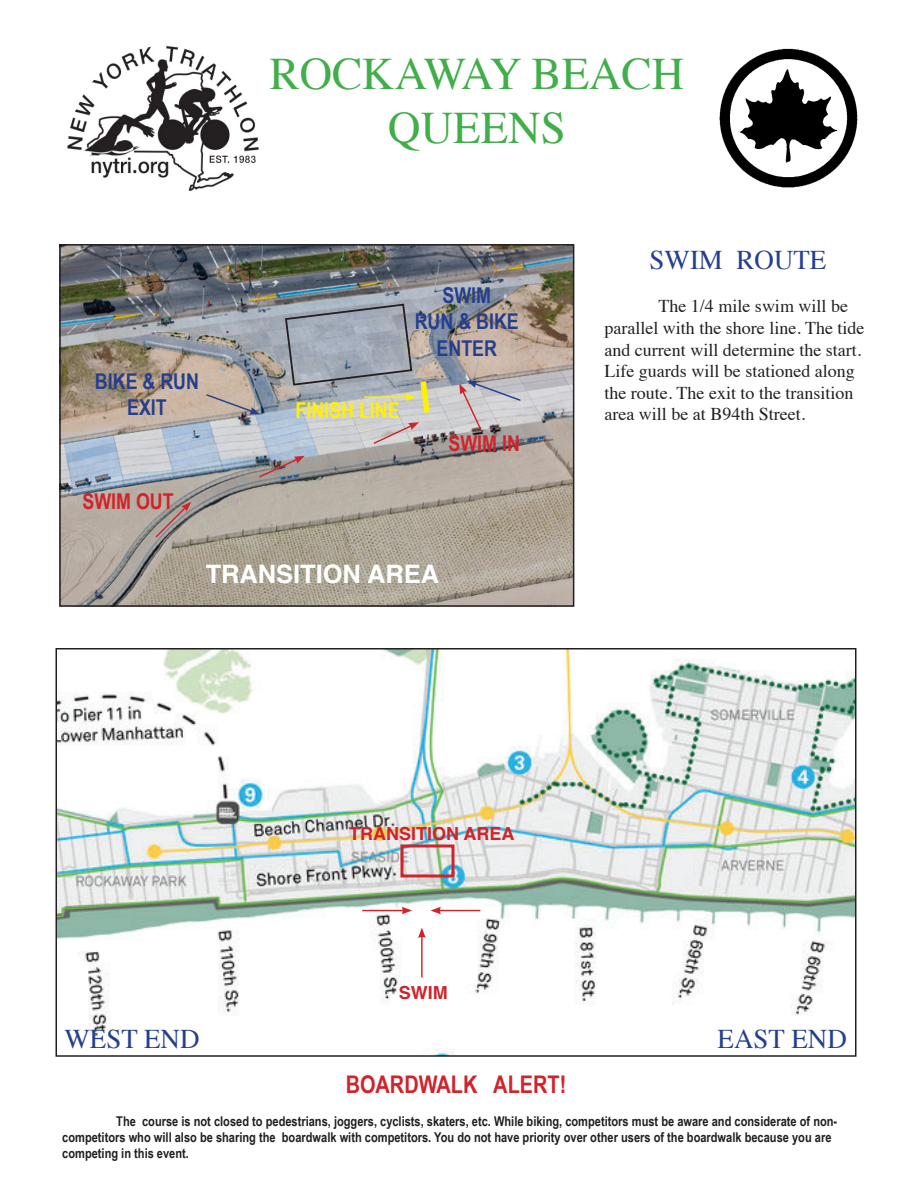
<style>
.page{position:relative;width:918px;height:1188px;background:#fff}
.page>*{position:absolute;margin:0;border:0;box-sizing:border-box;transform-origin:0 0}
.t1{font:45px/54px "Times";color:#40ae49;text-align:center}
.t2{font:27px "Times";color:#253f8e}
.t3{font:700 25.35px "Helvetica";color:#fff}
.t4{font:700 24.3px "Arial Narrow";color:#d1232a}
.t5{font:700 21.75px "Arial Narrow";color:#253f8e}
.t6{font:700 21.75px "Arial Narrow";color:#d1232a}
.t7{font:700 21.75px "Arial Narrow";color:#fff101}
.t8{font:18px/21.6px "Times";color:#231f20}
.t9{font:700 18px "Helvetica";color:#d1232a}
.t10{font:700 13.5px/16.2px "Arial Narrow";color:#231f20}
</style>
<div class="page">
<img style="left:59px;top:651px;width:794px;height:403px">
<div style="left:56px;top:648px;width:800px;height:409px;border:2px solid #231f20"></div>
<img style="left:62px;top:247px;width:509px;height:357px">
<div style="left:59px;top:244px;width:515px;height:363px;border:2px solid #231f20"></div>
<svg style="left:205px;top:393px;width:55px;height:21px"></svg>
<svg style="left:154px;top:502px;width:37px;height:37px"></svg>
<img style="left:67px;top:45px;width:192px;height:146px">
<img style="left:719px;top:48px;width:139px;height:140px">
<div style="left:400px;top:844px;width:54px;height:34px;border:3px solid #d1232a"></div>
<hr style="left:362px;top:910px;width:42px;height:1px;background:#d1232a">
<svg style="left:402px;top:907px;width:10px;height:7px"></svg>
<hr style="left:439px;top:910px;width:41px;height:1px;background:#d1232a">
<svg style="left:430px;top:907px;width:11px;height:7px"></svg>
<hr style="left:421px;top:936px;width:2px;height:41px;background:#d1232a">
<svg style="left:418px;top:928px;width:8px;height:10px"></svg>
<svg style="left:258px;top:456px;width:47px;height:23px"></svg>
<svg style="left:459px;top:381px;width:63px;height:50px;background:#c1bcc1"></svg>
<svg style="left:284px;top:303px;width:149px;height:142px;background:#acb0b4"></svg>
<p class="t1" style="left:270px;top:43px;width:416px">ROCKAWAY BEACH<br>QUEENS</p>
<p class="t5" style="left:95px;top:365px;width:106px">BIKE &amp; RUN</p>
<p class="t5" style="left:127px;top:391px;width:41px">EXIT</p>
<p class="t6" style="left:82px;top:485px;width:93px">SWIM OUT</p>
<p class="t5" style="left:442px;top:279px;width:50px">SWIM</p>
<p class="t5" style="left:415px;top:305px;width:106px">RUN &amp; BIKE</p>
<p class="t5" style="left:437px;top:331px;width:62px">ENTER</p>
<p class="t7" style="left:296px;top:394px;width:106px">FINISH LINE</p>
<p class="t6" style="left:448px;top:427px;width:73px">SWIM IN</p>
<p class="t3" style="left:206px;top:554px;width:235px">TRANSITION AREA</p>
<p class="t2" style="left:650px;top:235px;width:178px">SWIM ROUTE</p>
<p class="t8" style="left:604px;top:294px;width:262px;text-indent:54px">The 1/4 mile swim will be parallel with the shore line. The tide and current will determine the start.<br>Life guards will be stationed along the route. The exit to the transition area will be at B94th Street.</p>
<p class="t9" style="left:349px;top:819px;width:167px">TRANSITION AREA</p>
<p class="t9" style="left:399px;top:978px;width:50px">SWIM</p>
<p class="t2" style="left:64px;top:1013px;width:137px">WEST END</p>
<p class="t2" style="left:718px;top:1013px;width:131px">EAST END</p>
<p class="t4" style="left:346px;top:1066px;width:222px">BOARDWALK ALERT!</p>
<p class="t10" style="left:62px;top:1112px;width:777px;text-indent:54px">The course is not closed to pedestrians, joggers, cyclists, skaters, etc. While biking, competitors must be aware and considerate of non&shy;competitors who will also be sharing the boardwalk with competitors. You do not have priority over other users of the boardwalk because you are competing in this event.</p>
</div>
